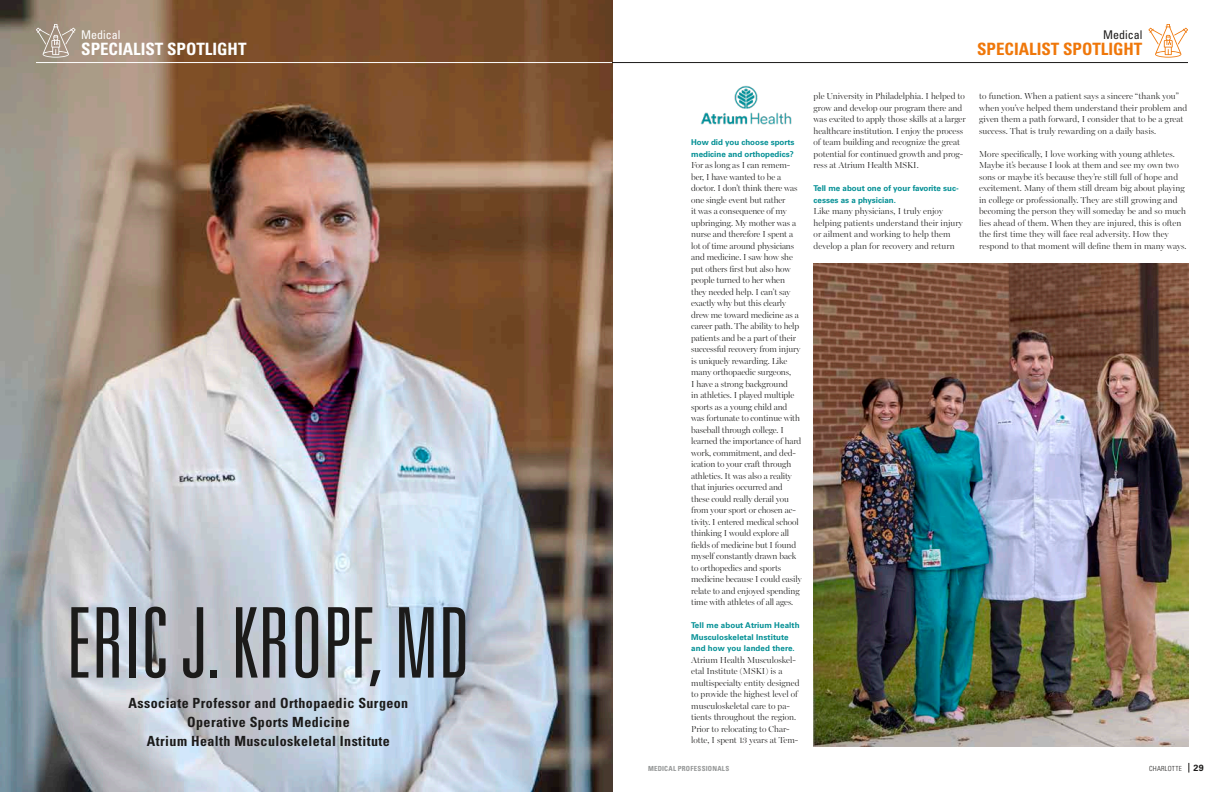
<style>
.page{position:relative;width:1224px;height:792px;background:#fff}
.page>*{position:absolute;margin:0;border:0;box-sizing:border-box;transform-origin:0 0}
.t1{font:300 ultra-condensed 97.5px "Univers LT Std";color:#1c1b1a}
.t2{font:700 condensed 17px "Univers LT Std";color:#fff}
.t3{font:700 condensed 17px "Univers LT Std";color:#ef770a}
.t4{font:700 condensed 14px/19px "Univers LT Std";letter-spacing:.03em;color:#1c1b1a;text-align:center}
.t5{font:condensed 12px "Univers LT Std";color:#fff}
.t6{font:condensed 12px "Univers LT Std";color:#1c1b1a}
.t7{font:700 9px "Univers LT Std";color:#1c1b1a}
.t8{font:300 8.8px/11.5px "Miller Banner";color:#1c1b1a}
.t9{font:700 8px/11.5px "Univers LT Std";color:#028f94}
.t10{font:700 condensed 7px "Univers LT Std";letter-spacing:.035em;color:#949696}
.t11{font:300 condensed 7px "Univers LT Std";letter-spacing:.035em;color:#1c1b1a}
</style>
<div class="page">
<img style="left:0;top:0;width:613px;height:792px">
<img style="left:814px;top:264px;width:375px;height:482px">
<img style="left:700px;top:85px;width:92px;height:40px">
<hr style="left:36px;top:62px;width:576px;height:1px;background:#fff">
<svg style="left:36px;top:24px;width:40px;height:34px"></svg>
<hr style="left:612px;top:62px;width:576px;height:1px;background:#1c1b1a">
<svg style="left:1148px;top:24px;width:40px;height:34px"></svg>
<h3 class="t5" style="left:81px;top:27px;width:41px">Medical</h3>
<h2 class="t2" style="left:81px;top:38px;width:167px">SPECIALIST SPOTLIGHT</h2>
<h1 class="t1" style="left:66px;top:592px;width:406px">ERIC J. KROPF, MD</h1>
<h3 class="t4" style="left:129px;top:694px;width:281px">Associate Professor and Orthopaedic Surgeon<br>Operative Sports Medicine<br>Atrium Health Musculoskeletal Institute</h3>
<h3 class="t6" style="left:1103px;top:27px;width:41px">Medical</h3>
<h2 class="t3" style="left:977px;top:38px;width:167px">SPECIALIST SPOTLIGHT</h2>
<p class="t9" style="left:691px;top:137px;width:105px">How did you choose sports medicine and orthopedics?</p>
<p class="t8" style="left:691px;top:159px;width:112px">For as long as I can remem&shy;ber, I have wanted to be a doctor. I don’t think there was one single event but rather<br>it was a consequence of my upbringing. My mother was a nurse and therefore I spent a lot of time around physicians and medicine. I saw how she put others first but also how people turned to her when they needed help. I can’t say exactly why but this clearly drew me toward medicine as a career path. The ability to help patients and be a part of their successful recovery from injury is uniquely rewarding. Like many orthopaedic surgeons,<br>I have a strong background<br>in athletics. I played multiple sports as a young child and was fortunate to continue with baseball through college. I learned the importance of hard work, commitment, and ded&shy;ication to your craft through athletics. It was also a reality that injuries occurred and these could really derail you from your sport or chosen ac&shy;tivity. I entered medical school thinking I would explore all fields of medicine but I found myself constantly drawn back to orthopedics and sports medicine because I could easily relate to and enjoyed spending time with athletes of all ages.</p>
<p class="t9" style="left:691px;top:620px;width:110px">Tell me about Atrium Health<br>Musculoskeletal Institute and how you landed there.</p>
<p class="t8" style="left:691px;top:654px;width:110px">Atrium Health Musculoskel&shy;etal Institute (MSKI) is a multispecialty entity designed to provide the highest level of musculoskeletal care to pa&shy;tients throughout the region.<br>Prior to relocating to Char&shy;lotte, I spent 13 years at Tem-</p>
<p class="t8" style="left:814px;top:90px;width:153px">ple University in Philadelphia. I helped to grow and develop our program there and was excited to apply those skills at a larger healthcare institution. I enjoy the process of team building and recognize the great potential for continued growth and prog&shy;ress at Atrium Health MSKI.</p>
<p class="t9" style="left:814px;top:183px;width:147px">Tell me about one of your favorite suc&shy;cesses as a physician.</p>
<p class="t8" style="left:814px;top:205px;width:151px">Like many physicians, I truly enjoy helping patients understand their injury or ailment and working to help them develop a plan for recovery and return</p>
<p class="t8" style="left:979px;top:90px;width:210px">to function. When a patient says a sincere “thank you” when you’ve helped them understand their problem and given them a path forward, I consider that to be a great success. That is truly rewarding on a daily basis.</p>
<p class="t8" style="left:979px;top:148px;width:209px">More specifically, I love working with young athletes.<br>Maybe it’s because I look at them and see my own two sons or maybe it’s because they’re still full of hope and excitement. Many of them still dream big about playing in college or professionally. They are still growing and becoming the person they will someday be and so much lies ahead of them. When they are injured, this is often the first time they will face real adversity. How they respond to that moment will define them in many ways.</p>
<p class="t10" style="left:648px;top:764px;width:83px">MEDICAL PROFESSIONALS</p>
<p class="t11" style="left:1149px;top:764px;width:34px">CHARLOTTE</p>
<p class="t7" style="left:1193px;top:763px;width:12px">29</p>
</div>
